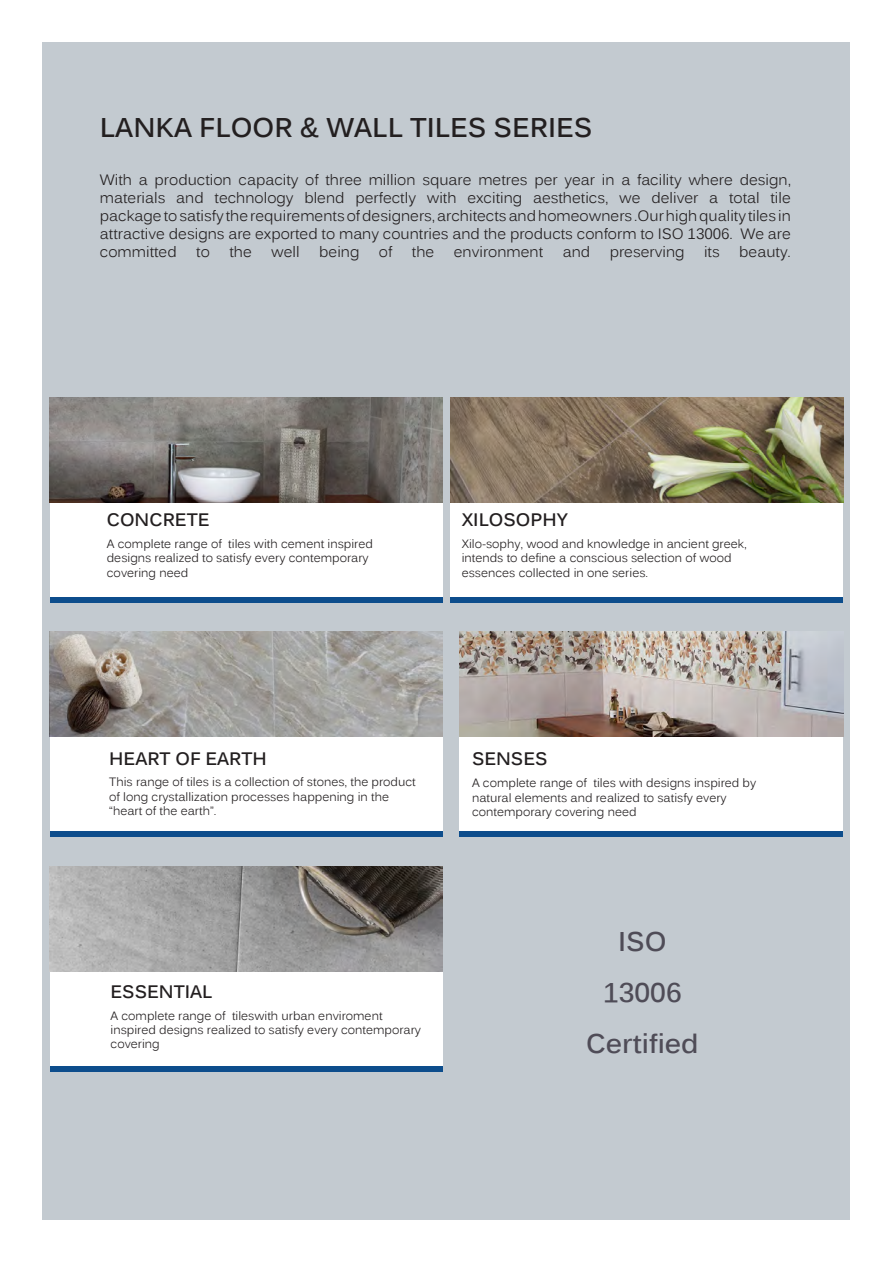
<style>
.page{position:relative;width:893px;height:1263px;background:#fff}
.page>*{position:absolute;margin:0;border:0;box-sizing:border-box;transform-origin:0 0}
.t1{font:700 27px "Kalinga";color:#231f20}
.t2{font:700 27px "Kalinga";color:#4f4c57}
.t3{font:700 18px "Kalinga";color:#231f20}
.t4{font:15px "Kalinga";color:#231f20}
.t5{font:12px/14.4px "Kalinga";color:#231f20}
</style>
<div class="page">
<div style="left:43px;top:43px;width:807px;height:1177px;background:#c3cad0"></div>
<div style="left:50px;top:503px;width:393px;height:100px;background:#fff"></div>
<div style="left:459px;top:736px;width:384px;height:101px;background:#fff"></div>
<div style="left:50px;top:971px;width:393px;height:97px;background:#fff"></div>
<div style="left:450px;top:503px;width:393px;height:100px;background:#fff"></div>
<div style="left:50px;top:736px;width:393px;height:101px;background:#fff"></div>
<img style="left:50px;top:398px;width:393px;height:105px">
<img style="left:459px;top:631px;width:384px;height:105px">
<img style="left:50px;top:866px;width:393px;height:105px">
<img style="left:450px;top:398px;width:393px;height:105px">
<img style="left:50px;top:631px;width:393px;height:105px">
<div style="left:50px;top:1066px;width:393px;height:5px;background:#0d4d8c"></div>
<div style="left:50px;top:831px;width:393px;height:6px;background:#0d4d8c"></div>
<div style="left:50px;top:598px;width:393px;height:5px;background:#0d4d8c"></div>
<div style="left:450px;top:598px;width:393px;height:5px;background:#0d4d8c"></div>
<div style="left:459px;top:831px;width:384px;height:6px;background:#0d4d8c"></div>
<p class="t1" style="left:100px;top:110px;width:494px">LANKA FLOOR &amp; WALL TILES SERIES</p>
<p class="t4" style="left:100px;top:170px;width:692px">With a production capacity of three million square metres per year in a facility where design,</p>
<p class="t4" style="left:100px;top:188px;width:692px">materials and technology blend perfectly with exciting aesthetics, we deliver a total tile</p>
<p class="t4" style="left:100px;top:206px;width:692px">package to satisfy the requirements of designers, architects and homeowners .Our high quality tiles in</p>
<p class="t4" style="left:100px;top:224px;width:692px">attractive designs are exported to many countries and the products conform to ISO 13006. We are</p>
<p class="t4" style="left:100px;top:242px;width:78px">committed</p>
<p class="t4" style="left:196px;top:242px;width:15px">to</p>
<p class="t4" style="left:229px;top:242px;width:24px">the</p>
<p class="t4" style="left:271px;top:242px;width:30px">well</p>
<p class="t4" style="left:319px;top:242px;width:42px">being</p>
<p class="t4" style="left:379px;top:242px;width:15px">of</p>
<p class="t4" style="left:412px;top:242px;width:24px">the</p>
<p class="t4" style="left:454px;top:242px;width:91px">environment</p>
<p class="t4" style="left:563px;top:242px;width:29px">and</p>
<p class="t4" style="left:610px;top:242px;width:76px">preserving</p>
<p class="t4" style="left:704px;top:242px;width:17px">its</p>
<p class="t4" style="left:739px;top:242px;width:53px">beauty.</p>
<p class="t3" style="left:107px;top:508px;width:104px">CONCRETE</p>
<p class="t5" style="left:107px;top:537px;width:268px">A complete range of tiles with cement inspired</p>
<p class="t5" style="left:107px;top:552px;width:263px">designs realized to satisfy every contemporary</p>
<p class="t5" style="left:107px;top:566px;width:83px">covering need</p>
<p class="t3" style="left:462px;top:508px;width:108px">XILOSOPHY</p>
<p class="t5" style="left:462px;top:537px;width:287px">Xilo-sophy, wood and knowledge in ancient greek, intends to define a conscious selection of wood</p>
<p class="t5" style="left:462px;top:566px;width:188px">essences collected in one series.</p>
<p class="t3" style="left:109px;top:746px;width:159px">HEART OF EARTH</p>
<p class="t5" style="left:109px;top:776px;width:308px">This range of tiles is a collection of stones, the product of long crystallization processes happening in the “heart of the earth”.</p>
<p class="t3" style="left:111px;top:980px;width:103px">ESSENTIAL</p>
<p class="t5" style="left:111px;top:1009px;width:312px">A complete range of tileswith urban enviroment inspired designs realized to satisfy every contemporary covering</p>
<p class="t3" style="left:472px;top:747px;width:77px">SENSES</p>
<p class="t5" style="left:472px;top:777px;width:286px">A complete range of tiles with designs inspired by natural elements and realized to satisfy every</p>
<p class="t5" style="left:472px;top:806px;width:166px">contemporary covering need</p>
<p class="t2" style="left:618px;top:924px;width:50px">ISO</p>
<p class="t2" style="left:603px;top:975px;width:80px">13006</p>
<p class="t2" style="left:586px;top:1026px;width:114px">Certified</p>
</div>
